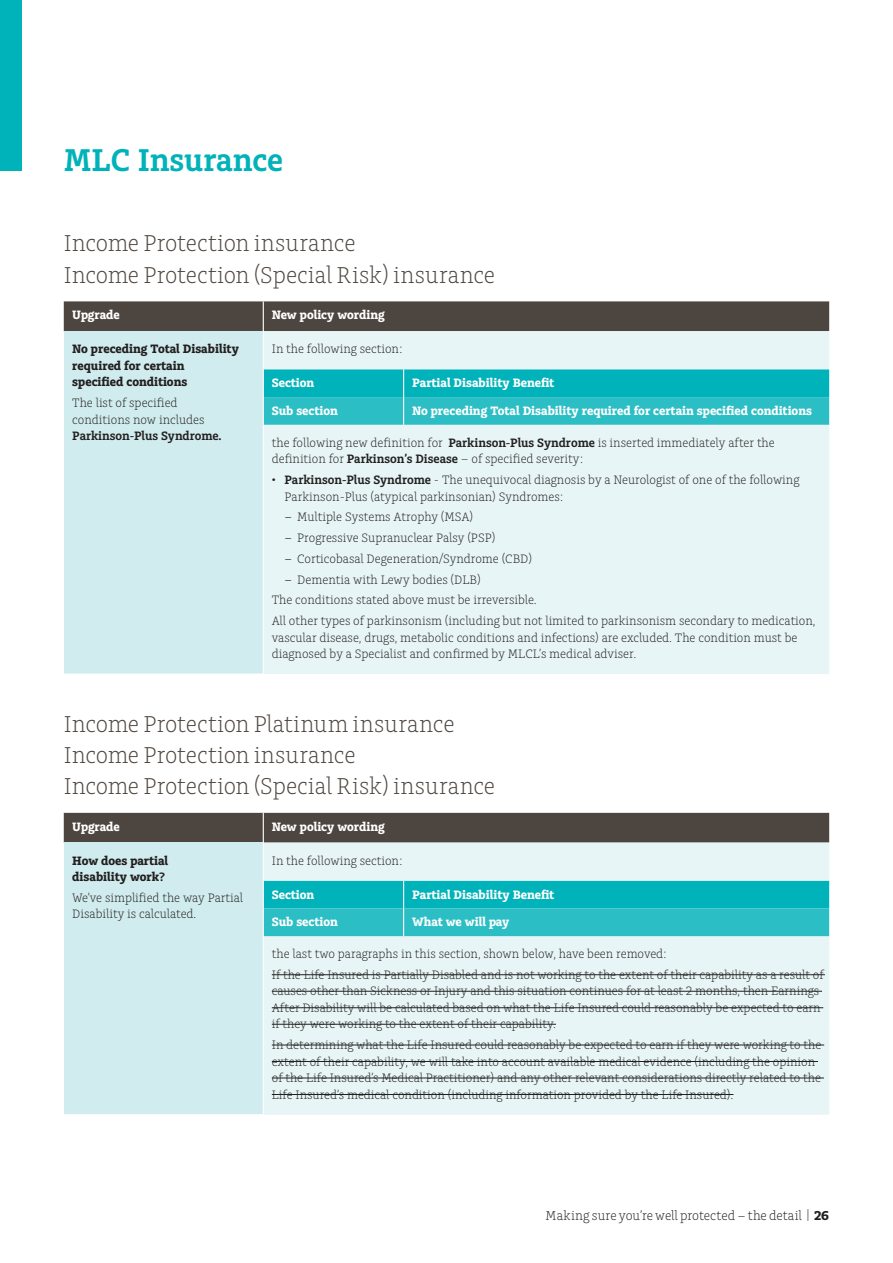
<style>
.page{position:relative;width:893px;height:1263px;background:#fff}
.page>*{position:absolute;margin:0;border:0;box-sizing:border-box;transform-origin:0 0}
.t1{font:600 33px "Charlie Std";letter-spacing:-.005em;color:#00b2b9}
.t2{font:300 24px/31.2px "Charlie Std";letter-spacing:-.005em;color:#4d453f}
.t3{font:300 13.5px "Charlie Std";color:#231f20}
.t4{font:300 12.75px/16.5px "Charlie Std";color:#231f20}
.t5{font:700 12.75px "Charlie Std";color:#fff}
.t6{font:700 12.75px/16.5px "Charlie Std";color:#231f20}
.t7{font:600 12.75px "Charlie Std";color:#231f20}
.s1{font-weight:600}
.s2{font-family:"Charlie Std Regular Min";font-weight:400}
.s3{font-weight:700}
</style>
<div class="page">
<div style="left:0;top:0;width:21px;height:171px;background:#00b2b9"></div>
<div style="left:64px;top:301px;width:765px;height:30px;background:#4d453f"></div>
<div style="left:64px;top:331px;width:199px;height:343px;background:#d0ecee"></div>
<div style="left:264px;top:331px;width:565px;height:343px;background:#e7f5f6"></div>
<svg style="left:263px;top:369px;width:566px;height:56px;background:#19b9c0"></svg>
<hr style="left:263px;top:301px;width:1px;height:30px;background:#fff">
<div style="left:64px;top:813px;width:765px;height:30px;background:#4d453f"></div>
<div style="left:64px;top:843px;width:199px;height:272px;background:#d0ecee"></div>
<div style="left:264px;top:843px;width:565px;height:272px;background:#e7f5f6"></div>
<svg style="left:263px;top:881px;width:566px;height:55px;background:#17b8bf"></svg>
<hr style="left:64px;top:1114px;width:200px;height:1px;background:#fff">
<hr style="left:263px;top:813px;width:1px;height:30px;background:#fff">
<hr style="left:272px;top:974px;width:553px;height:1px;background:#231f20">
<hr style="left:272px;top:991px;width:550px;height:1px;background:#231f20">
<hr style="left:272px;top:1007px;width:551px;height:1px;background:#231f20">
<hr style="left:272px;top:1024px;width:284px;height:1px;background:#231f20">
<hr style="left:272px;top:1045px;width:552px;height:1px;background:#231f20">
<hr style="left:272px;top:1061px;width:546px;height:1px;background:#231f20">
<hr style="left:272px;top:1078px;width:552px;height:1px;background:#231f20">
<hr style="left:272px;top:1094px;width:461px;height:1px;background:#231f20">
<h1 class="t1" style="left:64px;top:141px;width:221px">MLC Insurance</h1>
<h2 class="t2" style="left:64px;top:228px;width:433px">Income Protection insurance<br>Income Protection (Special Risk) insurance</h2>
<p class="t5" style="left:72px;top:308px;width:49px">Upgrade</p>
<p class="t5" style="left:272px;top:308px;width:115px">New policy wording</p>
<p class="t6" style="left:72px;top:341px;width:168px">No preceding Total Disability required for certain specified conditions</p>
<p class="t4" style="left:72px;top:395px;width:134px">The list of specified conditions now includes</p>
<p class="t7" style="left:72px;top:429px;width:151px">Parkinson-Plus Syndrome.</p>
<p class="t4" style="left:272px;top:341px;width:132px">In the following section:</p>
<p class="t5" style="left:272px;top:376px;width:44px">Section</p>
<p class="t5" style="left:412px;top:376px;width:144px">Partial Disability Benefit</p>
<p class="t5" style="left:272px;top:403px;width:67px">Sub section</p>
<p class="t5" style="left:412px;top:403px;width:401px">No preceding Total Disability required for certain specified conditions</p>
<p class="t4" style="left:272px;top:434px;width:505px">the following new definition for <span class="s1">Parkinson-Plus Syndrome</span> is inserted immediately after the definition for <span class="s1">Parkinson’s Disease</span> – of specified severity:</p>
<p class="t4" style="left:285px;top:472px;width:516px;text-indent:-13px">• <span class="s1">Parkinson-Plus Syndrome</span> - The unequivocal diagnosis by a Neurologist of one of the following<br>Parkinson-Plus (atypical parkinsonian) Syndromes:</p>
<p class="t4" style="left:285px;top:509px;width:190px"><span class="s2">–</span> Multiple Systems Atrophy (MSA)</p>
<p class="t4" style="left:285px;top:530px;width:212px"><span class="s2">–</span> Progressive Supranuclear Palsy (PSP)</p>
<p class="t4" style="left:285px;top:550px;width:249px"><span class="s2">–</span> Corticobasal Degeneration/Syndrome (CBD)</p>
<p class="t4" style="left:272px;top:569px;width:545px;line-height:20.7px;text-indent:13px"><span class="s2">–</span> Dementia with Lewy bodies (DLB)<br>The conditions stated above must be irreversible.<br>All other types of parkinsonism (including but not limited to parkinsonism secondary to medication,</p>
<p class="t4" style="left:272px;top:629px;width:527px">vascular disease, drugs, metabolic conditions and infections) are excluded. The condition must be diagnosed by a Specialist and confirmed by MLCL’s medical adviser.</p>
<h2 class="t2" style="left:64px;top:708px;width:433px">Income Protection Platinum insurance<br>Income Protection insurance<br>Income Protection (Special Risk) insurance</h2>
<p class="t5" style="left:72px;top:819px;width:49px">Upgrade</p>
<p class="t5" style="left:272px;top:819px;width:115px">New policy wording</p>
<p class="t6" style="left:72px;top:852px;width:97px">How does partial disability work<span class="s1">?</span></p>
<p class="t4" style="left:72px;top:889px;width:172px">We’ve simplified the way Partial<br>Disability is calculated.</p>
<p class="t4" style="left:272px;top:852px;width:132px">In the following section:</p>
<p class="t5" style="left:272px;top:887px;width:44px">Section</p>
<p class="t5" style="left:412px;top:887px;width:144px">Partial Disability Benefit</p>
<p class="t5" style="left:272px;top:915px;width:67px">Sub section</p>
<p class="t5" style="left:412px;top:915px;width:99px">What we will pay</p>
<p class="t4" style="left:272px;top:944px;width:553px;line-height:20.7px">the last two paragraphs in this section, shown below, have been removed:<br>If the Life Insured is Partially Disabled and is not working to the extent of their capability as a result of</p>
<p class="t4" style="left:272px;top:983px;width:550px;text-align:justify">causes other than Sickness or Injury and this situation continues for at least 2 months, then Earnings After Disability will be calculated based on what the Life Insured could reasonably be expected to earn if they were working to the extent of their capability.</p>
<p class="t4" style="left:272px;top:1037px;width:551px">In determining what the Life Insured could reasonably be expected to earn if they were working to the extent of their capability, we will take into account available medical evidence (including the opinion of the Life Insured’s Medical Practitioner) and any other relevant considerations directly related to the Life Insured’s medical condition (including information provided by the Life Insured).</p>
<p class="t3" style="left:546px;top:1208px;width:285px">Making sure you’re well protected – the detail | <span class="s3">26</span></p>
</div>
